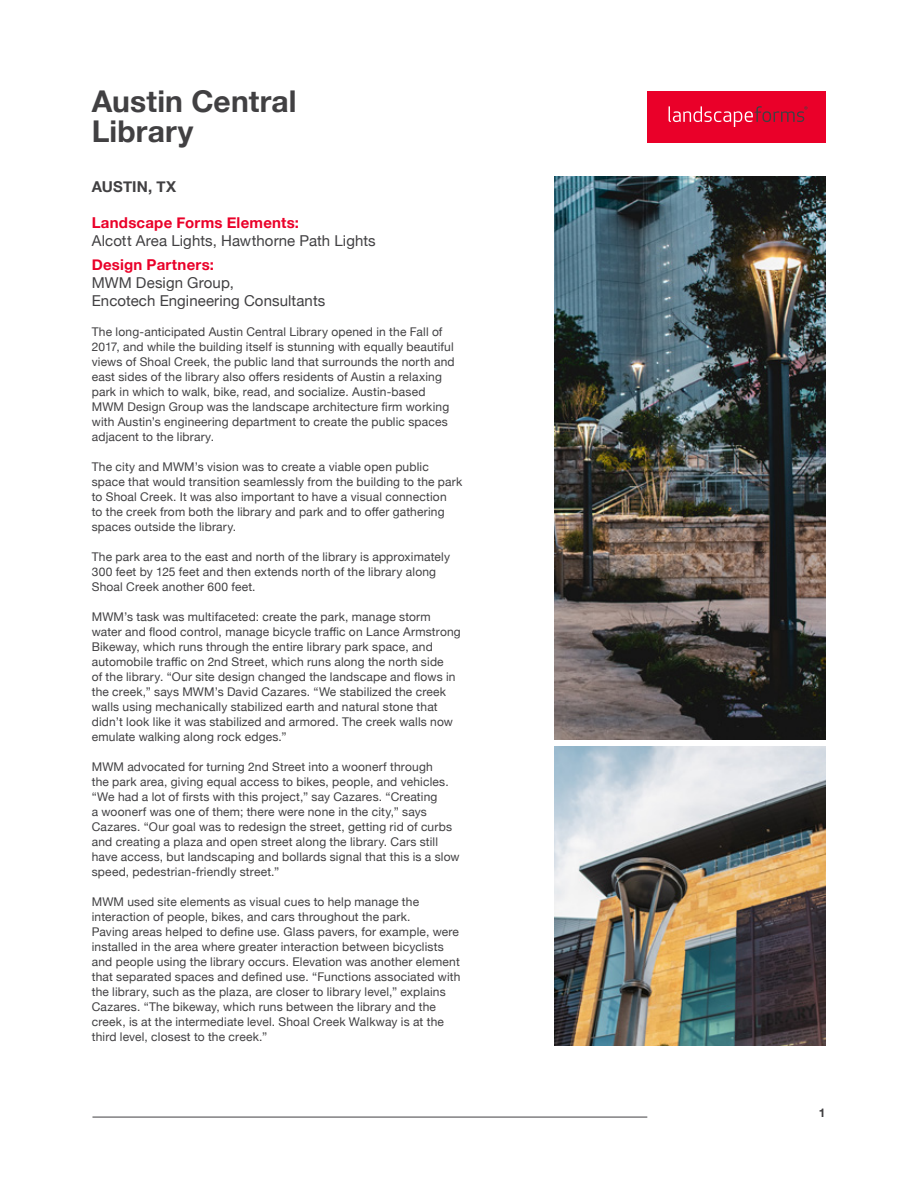
<style>
.page{position:relative;width:918px;height:1188px;background:#fff}
.page>*{position:absolute;margin:0;border:0;box-sizing:border-box;transform-origin:0 0}
.t1{font:700 30px/30px "Helvetica Neue";letter-spacing:.005em;color:#414042}
.t2{font:15px/18.3px "Helvetica Neue";letter-spacing:.005em;color:#414042}
.t3{font:700 15px "Helvetica Neue";letter-spacing:.015em;color:#ea0029}
.t4{font:700 15px "Helvetica Neue";letter-spacing:.01em;color:#414042}
.t5{font:12px/15px "Helvetica Neue";letter-spacing:.015em;color:#414042}
.t6{font:700 12px "Helvetica Neue";color:#414042}
</style>
<div class="page">
<div style="left:647px;top:91px;width:179px;height:52px;background:#ea0029"></div>
<svg style="left:669px;top:106px;width:138px;height:21px"></svg>
<hr style="left:92px;top:1117px;width:555px;height:1px;background:#414042">
<img style="left:555px;top:177px;width:271px;height:563px">
<img style="left:555px;top:747px;width:271px;height:298px">
<h1 class="t1" style="left:92px;top:87px;width:206px">Austin Central<br>Library</h1>
<p class="t4" style="left:92px;top:175px;width:86px">AUSTIN, TX</p>
<p class="t3" style="left:92px;top:211px;width:209px">Landscape Forms Elements:</p>
<p class="t2" style="left:92px;top:232px;width:285px">Alcott Area Lights, Hawthorne Path Lights</p>
<p class="t3" style="left:92px;top:253px;width:124px">Design Partners:</p>
<p class="t2" style="left:92px;top:274px;width:235px">MWM Design Group,<br>Encotech Engineering Consultants</p>
<p class="t5" style="left:92px;top:325px;width:364px">The long-anticipated Austin Central Library opened in the Fall of 2017, and while the building itself is stunning with equally beautiful views of Shoal Creek, the public land that surrounds the north and east sides of the library also offers residents of Austin a relaxing park in which to walk, bike, read, and socialize. Austin-based MWM Design Group was the landscape architecture firm working with Austin’s engineering department to create the public spaces adjacent to the library.</p>
<p class="t5" style="left:92px;top:460px;width:372px">The city and MWM’s vision was to create a viable open public space that would transition seamlessly from the building to the park to Shoal Creek. It was also important to have a visual connection<br>to the creek from both the library and park and to offer gathering spaces outside the library.</p>
<p class="t5" style="left:92px;top:550px;width:360px">The park area to the east and north of the library is approximately<br>300 feet by 125 feet and then extends north of the library along<br>Shoal Creek another 600 feet.</p>
<p class="t5" style="left:92px;top:610px;width:371px">MWM’s task was multifaceted: create the park, manage storm water and flood control, manage bicycle traffic on Lance Armstrong Bikeway, which runs through the entire library park space, and automobile traffic on 2nd Street, which runs along the north side<br>of the library. “Our site design changed the landscape and flows in the creek,” says MWM’s David Cazares. “We stabilized the creek walls using mechanically stabilized earth and natural stone that didn’t look like it was stabilized and armored. The creek walls now emulate walking along rock edges.”</p>
<p class="t5" style="left:92px;top:760px;width:369px">MWM advocated for turning 2nd Street into a woonerf through<br>the park area, giving equal access to bikes, people, and vehicles. “We had a lot of firsts with this project,” say Cazares. “Creating<br>a woonerf was one of them; there were none in the city,” says Cazares. “Our goal was to redesign the street, getting rid of curbs and creating a plaza and open street along the library. Cars still have access, but landscaping and bollards signal that this is a slow speed, pedestrian-friendly street.”</p>
<p class="t5" style="left:92px;top:895px;width:370px">MWM used site elements as visual cues to help manage the interaction of people, bikes, and cars throughout the park.<br>Paving areas helped to define use. Glass pavers, for example, were installed in the area where greater interaction between bicyclists and people using the library occurs. Elevation was another element that separated spaces and defined use. “Functions associated with the library, such as the plaza, are closer to library level,” explains Cazares. “The bikeway, which runs between the library and the creek, is at the intermediate level. Shoal Creek Walkway is at the third level, closest to the creek.”</p>
<p class="t6" style="left:819px;top:1103px;width:8px">1</p>
</div>
